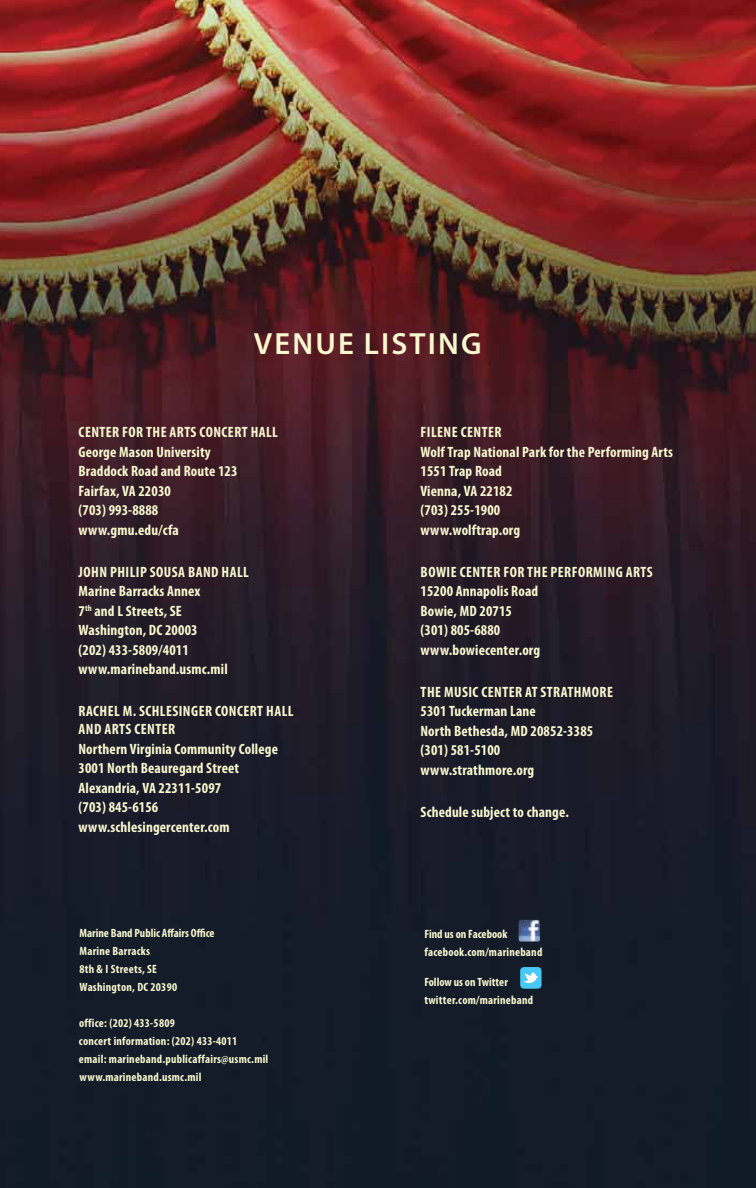
<style>
.page{position:relative;width:756px;height:1188px;background:#fff}
.page>*{position:absolute;margin:0;border:0;box-sizing:border-box;transform-origin:0 0}
.t1{font:600 30.75px "Myriad Pro";letter-spacing:.07em;color:#f8f7cf}
.t2{font:700 condensed 15px/19.5px "Myriad Pro";letter-spacing:.01em;color:#f8f7cf}
.t3{font:700 condensed 15px/18px "Myriad Pro";letter-spacing:.03em;color:#f8f7cf}
.t4{font:700 condensed 12px/18px "Myriad Pro";letter-spacing:.02em;color:#f8f7cf}
.t5{font:700 condensed 12px/18px "Myriad Pro";color:#f8f7cf}
</style>
<div class="page">
<img style="left:0;top:0;width:756px;height:1188px">
<img style="left:519px;top:920px;width:21px;height:22px">
<svg style="left:520px;top:967px;width:22px;height:22px"></svg>
<h1 class="t1" style="left:254px;top:324px;width:229px">VENUE LISTING</h1>
<p class="t2" style="left:79px;top:422px;width:201px">Center for th e Arts Concert Hall<br>George Mason University<br>Braddock Road and Route 123<br>Fairfax, VA 22030<br>(703) 993-8888<br>www.gmu.edu/cfa</p>
<p class="t2" style="left:79px;top:561px;width:172px">Joh n Ph ilip Sousa Band Hall<br>Marine Barracks Annex<br>7<sup>th</sup> and L Streets, SE<br>Washington, DC 20003<br>(202) 433-5809/4011 www.marineband.usmc.mil</p>
<p class="t3" style="left:79px;top:702px;width:216px">Rachel M. Schlesinger Concert Hall and Arts Center</p>
<p class="t2" style="left:79px;top:738px;width:201px">Northern Virginia Community College<br>3001 North Beauregard Street<br>Alexandria, VA 22311-5097<br>(703) 845-6156 www.schlesingercenter.com</p>
<p class="t4" style="left:79px;top:924px;width:137px">Marine Band Public Affairs Office<br>Marine Barracks<br>8th &amp; I Streets, SE<br>Washington, DC 20390</p>
<p class="t4" style="left:79px;top:1014px;width:191px">office: (202) 433-5809<br>concert information: (202) 433-4011<br>email: marineband.publicaffairs@usmc.mil www.marineband.usmc.mil</p>
<p class="t2" style="left:421px;top:422px;width:254px">Filene Center<br>Wolf Trap National Park for the Performing Arts<br>1551 Trap Road<br>Vienna, VA 22182<br>(703) 255-1900<br>www.wolftrap.org</p>
<p class="t3" style="left:421px;top:562px;width:174px">BOWIE Center FOR THE PERFORMING</p>
<p class="t2" style="left:626px;top:561px;width:28px">ARTS</p>
<p class="t2" style="left:421px;top:581px;width:121px">15200 Annapolis Road<br>Bowie, MD 20715 (301) 805-6880 www.bowiecenter.org</p>
<p class="t2" style="left:421px;top:681px;width:32px">THe MUSIC</p>
<p class="t2" style="left:421px;top:681px;width:187px;text-indent:61px">CENTER AT STRATHMORE<br>5301 Tuckerman Lane<br>North Bethesda, MD 20852-3385 (301) 581-5100 www.strathmore.org</p>
<p class="t2" style="left:421px;top:801px;width:150px">Schedule subject to change.</p>
<p class="t4" style="left:424px;top:925px;width:119px">Find us on Facebook facebook.com/marineband</p>
<p class="t5" style="left:424px;top:973px;width:110px">Follow us on Twitter twitter.com/marineband</p>
</div>
